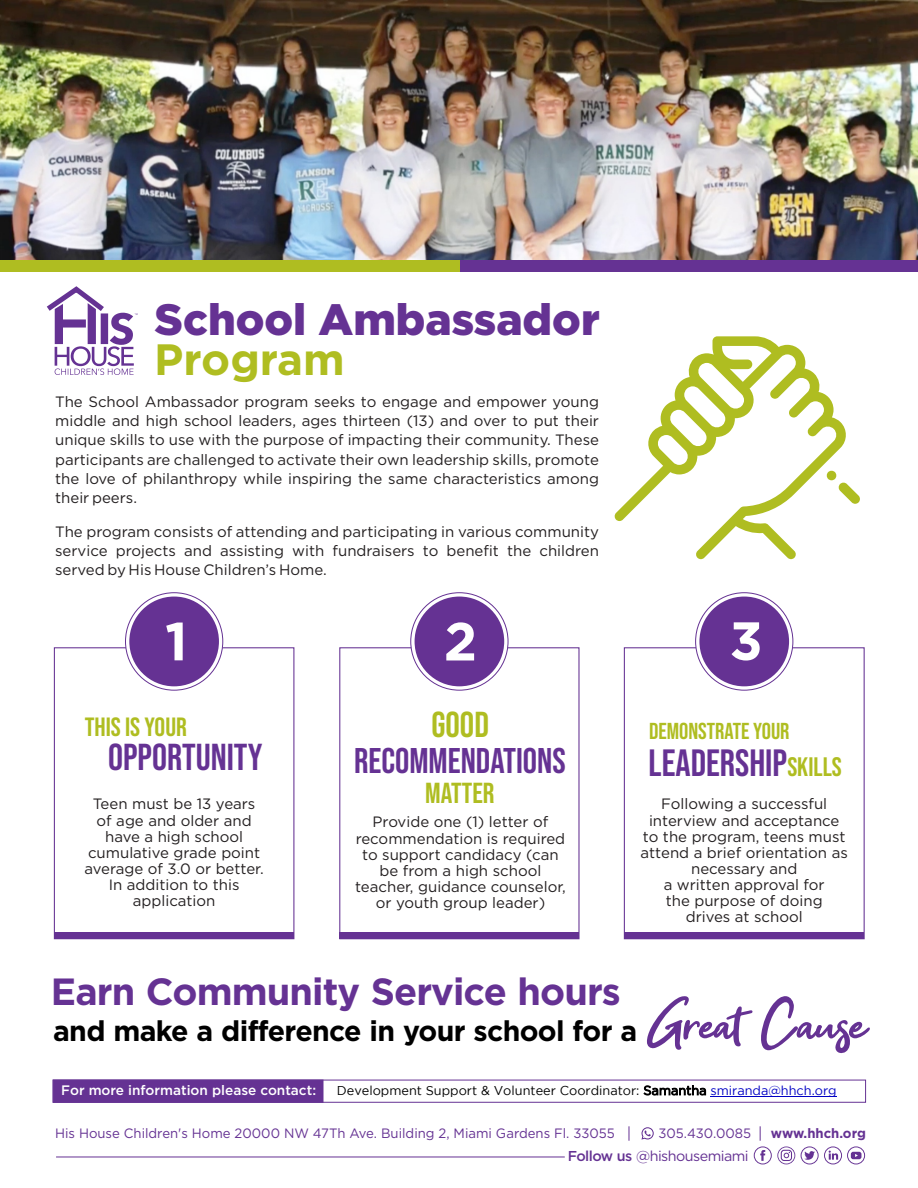
<style>
.page{position:relative;width:918px;height:1188px;background:#fff}
.page>*{position:absolute;margin:0;border:0;box-sizing:border-box;transform-origin:0 0}
.t1{font:71.25px "Get Show";letter-spacing:-.02em;color:#653293}
.t2{font:italic 700 53.7px "Gotham";color:#fff}
.t3{font:900 43.8px "Gotham";color:#653293}
.t4{font:italic 700 43.8px "Gotham";color:#afbd21}
.t5{font:37.95px "Bebas Neue";color:#653293}
.t6{font:italic 700 37.8px "Gotham";letter-spacing:-.025em;color:#653293}
.t7{font:37.5px "Bebas Neue";color:#653293}
.t8{font:36px "Bebas Neue";color:#afbd21}
.t9{font:35.7px "Bebas Neue";color:#653293}
.t10{font:28.95px "Bebas Neue";color:#afbd21}
.t11{font:italic 700 28.35px "Gotham";letter-spacing:-.025em;color:#000}
.t12{font:26.4px "Bebas Neue";color:#afbd21}
.t13{font:23.1px "Bebas Neue";color:#afbd21}
.t14{font:15px/16px "Gotham";color:#231f20;text-align:center}
.t15{font:14.25px "Gotham";letter-spacing:-.035em;color:#653293}
.t16{font:500 13.65px "Gotham";color:#fff}
.t17{font:13.5px "Gotham";color:#653293}
.t18{font:italic 700 13.5px "Gotham";color:#653293}
.t19{font:12.75px "Gotham";color:#000}
.s1{font-size:26.7px;color:#afbd21}
.s2{color:#0000c4}
.s3{font-weight:500}
</style>
<div class="page">
<div style="left:54px;top:647px;width:240px;height:292px;border:1px solid #653293"></div>
<img style="left:0;top:0;width:918px;height:260px">
<div style="left:0;top:260px;width:464px;height:12px;background:#afbd21"></div>
<div style="left:461px;top:260px;width:457px;height:12px;background:#653293"></div>
<svg style="left:641px;top:1127px;width:13px;height:13px"></svg>
<svg style="left:801px;top:1146px;width:64px;height:18px"></svg>
<svg style="left:629px;top:1126px;width:1px;height:15px"></svg>
<svg style="left:754px;top:1126px;width:41px;height:38px"></svg>
<hr style="left:56px;top:1157px;width:509px;height:1px;background:#653293">
<svg style="left:47px;top:286px;width:91px;height:89px"></svg>
<div style="left:339px;top:647px;width:241px;height:292px;border:1px solid #653293"></div>
<div style="left:624px;top:647px;width:241px;height:292px;border:1px solid #653293"></div>
<svg style="left:125px;top:592px;width:98px;height:99px"></svg>
<div style="left:129px;top:597px;width:90px;height:89px;background:#653293;border-radius:50%"></div>
<svg style="left:410px;top:592px;width:98px;height:99px"></svg>
<div style="left:415px;top:597px;width:89px;height:89px;background:#653293;border-radius:50%"></div>
<svg style="left:695px;top:592px;width:98px;height:99px"></svg>
<div style="left:699px;top:597px;width:90px;height:89px;background:#653293;border-radius:50%"></div>
<div style="left:53px;top:1080px;width:813px;height:23px;border:1px solid #653293"></div>
<div style="left:53px;top:1080px;width:270px;height:23px;background:#653293"></div>
<div style="left:54px;top:932px;width:240px;height:7px;background:#653293"></div>
<div style="left:340px;top:932px;width:239px;height:7px;background:#653293"></div>
<div style="left:624px;top:932px;width:240px;height:7px;background:#653293"></div>
<svg style="left:848px;top:485px;width:12px;height:19px"></svg>
<svg style="left:614px;top:336px;width:234px;height:223px"></svg>
<hr style="left:710px;top:1097px;width:127px;height:1px;background:#0000c4">
<h3 class="t3" style="left:155px;top:303px;width:447px">School Ambassador</h3>
<h3 class="t4" style="left:154px;top:343px;width:192px">Program</h3>
<p class="t14" style="left:55px;top:393px;width:545px;line-height:19.2px;text-align:justify">The School Ambassador program seeks to engage and empower young middle and high school leaders, ages thirteen (13) and over to put their unique skills to use with the purpose of impacting their community. These participants are challenged to activate their own leadership skills, promote the love of philanthropy while inspiring the same characteristics among their peers.</p>
<p class="t14" style="left:55px;top:523px;width:545px;line-height:19.2px;text-align:justify">The program consists of attending and participating in various community service projects and assisting with fundraisers to benefit the children served by His House Children’s Home.</p>
<h2 class="t2" style="left:165px;top:621px;width:24px">1</h2>
<h2 class="t2" style="left:444px;top:621px;width:35px">2</h2>
<h2 class="t2" style="left:729px;top:621px;width:35px">3</h2>
<h3 class="t12" style="left:85px;top:713px;width:104px">THIS IS YOUR</h3>
<h3 class="t7" style="left:108px;top:736px;width:156px">OPPORTUNITY</h3>
<p class="t14" style="left:85px;top:797px;width:181px">Teen must be 13 years of age and older and have a high school cumulative grade point average of 3.0 or better.<br>In addition to this application</p>
<h3 class="t8" style="left:431px;top:705px;width:59px">GOOD</h3>
<h3 class="t9" style="left:354px;top:740px;width:213px">RECOMMENDATIONS</h3>
<h3 class="t10" style="left:425px;top:777px;width:71px">MATTER</h3>
<p class="t14" style="left:355px;top:815px;width:212px">Provide one (1) letter of recommendation is required to support candidacy (can be from a high school teacher, guidance counselor, or youth group leader)</p>
<h3 class="t13" style="left:649px;top:719px;width:142px">DEMONSTRATE YOUR</h3>
<h3 class="t5" style="left:649px;top:742px;width:195px">LEADERSHIP <span class="s1">SKILLS</span></h3>
<p class="t14" style="left:641px;top:797px;width:209px">Following a successful interview and acceptance to the program, teens must attend a brief orientation as necessary and<br>a written approval for<br>the purpose of doing<br>drives at school</p>
<h3 class="t6" style="left:51px;top:977px;width:571px">Earn Community Service hours</h3>
<h3 class="t11" style="left:53px;top:1020px;width:586px">and make a difference in your school for a</h3>
<h1 class="t1" style="left:647px;top:1002px;width:222px">Great Cause</h1>
<p class="t16" style="left:61px;top:1085px;width:256px">For more information please contact:</p>
<p class="t19" style="left:337px;top:1083px;width:501px">Development Support &amp; Volunteer Coordinator: Samantha <span class="s2">smiranda@hhch.org</span></p>
<p class="t17" style="left:55px;top:1128px;width:561px">His House Children's Home 20000 NW 47Th Ave. Building 2, Miami Gardens Fl. 33055</p>
<p class="t17" style="left:658px;top:1128px;width:94px">305.430.0085</p>
<p class="t18" style="left:771px;top:1128px;width:97px">www.hhch.org</p>
<p class="t15" style="left:568px;top:1150px;width:183px"><span class="s3">Follow us</span> @hishousemiami</p>
</div>
